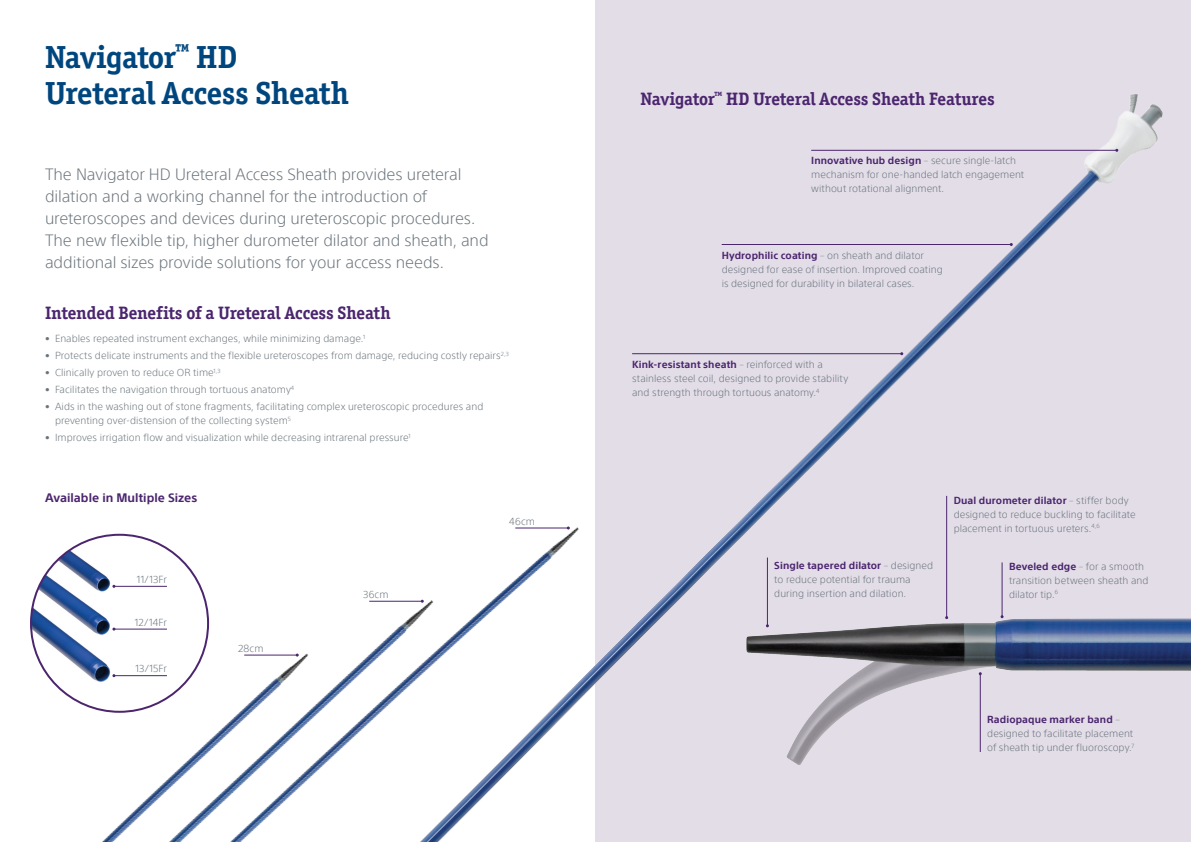
<style>
.page{position:relative;width:1191px;height:842px;background:#fff}
.page>*{position:absolute;margin:0;border:0;box-sizing:border-box;transform-origin:0 0}
.section_head_-_large{font:700 32px/36px "Officina Ser ITC Std";letter-spacing:-.01em;color:#00467e}
.section_head_-_small{font:700 18px "Officina Ser ITC Std";letter-spacing:-.005em;color:#4b256e}
.intro{font:300 16px/22px "SST";letter-spacing:-.005em;color:#6a747b}
.diagram_title{font:700 12px "SST";color:#4b256e}
.diagram_labels{font:300 10px/14px "SST";letter-spacing:.005em;color:#6a747b}
.body{font:300 10px "SST";letter-spacing:.005em;color:#6a747b}
.s1{font-weight:700;color:#4b256e}
</style>
<div class="page">
<img style="left:70px;top:533px;width:322px;height:309px">
<div style="left:595px;top:0;width:596px;height:842px;background:#e3dde8"></div>
<img style="left:392px;top:94px;width:771px;height:748px">
<div style="left:31px;top:535px;width:177px;height:177px;background:#fff;border-radius:50%"></div>
<img style="left:31px;top:535px;width:90px;height:158px">
<img style="left:721px;top:608px;width:470px;height:181px">
<hr style="left:811px;top:150px;width:305px;height:1px;background:#4b256e">
<hr style="left:721px;top:244px;width:290px;height:1px;background:#4b256e">
<hr style="left:632px;top:353px;width:269px;height:1px;background:#4b256e">
<hr style="left:946px;top:496px;width:1px;height:122px;background:#4b256e">
<hr style="left:1001px;top:562px;width:1px;height:55px;background:#4b256e">
<hr style="left:980px;top:674px;width:1px;height:78px;background:#4b256e">
<hr style="left:244px;top:655px;width:53px;height:1px;background:#4b256e">
<hr style="left:114px;top:675px;width:53px;height:1px;background:#4b256e">
<hr style="left:114px;top:629px;width:53px;height:1px;background:#4b256e">
<hr style="left:114px;top:586px;width:53px;height:1px;background:#4b256e">
<hr style="left:369px;top:601px;width:53px;height:1px;background:#4b256e">
<hr style="left:515px;top:528px;width:53px;height:1px;background:#4b256e">
<hr style="left:767px;top:557px;width:1px;height:69px;background:#4b256e">
<p class="section_head_-_large" style="left:45px;top:39px;width:306px">Navigator<sup>™</sup> HD<br>Ureteral Access Sheath</p>
<p class="intro" style="left:45px;top:164px;width:445px">The Navigator HD Ureteral Access Sheath provides ureteral dilation and a working channel for the introduction of ureteroscopes and devices during ureteroscopic procedures.<br>The new flexible tip, higher durometer dilator and sheath, and additional sizes provide solutions for your access needs.</p>
<p class="section_head_-_small" style="left:45px;top:302px;width:347px">Intended Benefits of a Ureteral Access Sheath</p>
<p class="diagram_labels" style="left:45px;top:331px;width:322px">• Enables repeated instrument exchanges, while minimizing damage.<sup>1</sup></p>
<p class="diagram_labels" style="left:45px;top:348px;width:465px">• Protects delicate instruments and the flexible ureteroscopes from damage, reducing costly repairs<sup>2,3</sup></p>
<p class="diagram_labels" style="left:45px;top:365px;width:177px">• Clinically proven to reduce OR time<sup>1,3</sup></p>
<p class="diagram_labels" style="left:45px;top:382px;width:251px">• Facilitates the navigation through tortuous anatomy<sup>4</sup></p>
<p class="diagram_labels" style="left:55px;top:399px;width:430px;text-indent:-10px">• Aids in the washing out of stone fragments, facilitating complex ureteroscopic procedures and preventing over-distension of the collecting system<sup>5</sup></p>
<p class="diagram_labels" style="left:45px;top:430px;width:367px">• Improves irrigation flow and visualization while decreasing intrarenal pressure<sup>1</sup></p>
<p class="diagram_title" style="left:45px;top:491px;width:154px">Available in Multiple Sizes</p>
<p class="body" style="left:137px;top:573px;width:32px">11/13Fr</p>
<p class="body" style="left:135px;top:616px;width:34px">12/14Fr</p>
<p class="body" style="left:135px;top:663px;width:33px">13/15Fr</p>
<p class="body" style="left:238px;top:643px;width:27px">28cm</p>
<p class="body" style="left:363px;top:589px;width:27px">36cm</p>
<p class="body" style="left:509px;top:516px;width:27px">46cm</p>
<p class="section_head_-_small" style="left:640px;top:88px;width:356px">Navigator<sup>™</sup> HD Ureteral Access Sheath Features</p>
<p class="diagram_labels" style="left:811px;top:153px;width:214px"><span class="s1">Innovative hub design</span> – secure single-latch mechanism for one-handed latch engagement without rotational alignment.</p>
<p class="diagram_labels" style="left:721px;top:249px;width:222px"><span class="s1">Hydrophilic coating</span> – on sheath and dilator designed for ease of insertion. Improved coating is designed for durability in bilateral cases.</p>
<p class="diagram_labels" style="left:632px;top:358px;width:218px"><span class="s1">Kink-resistant sheath</span> – reinforced with a stainless steel coil, designed to provide stability and strength through tortuous anatomy.<sup>4</sup></p>
<p class="diagram_labels" style="left:774px;top:558px;width:160px"><span class="s1">Single tapered dilator</span> – designed to reduce potential for trauma during insertion and dilation.</p>
<p class="diagram_labels" style="left:953px;top:493px;width:183px"><span class="s1">Dual durometer dilator</span> – stiffer body designed to reduce buckling to facilitate placement in tortuous ureters.<sup>4,6</sup></p>
<p class="diagram_labels" style="left:1009px;top:559px;width:141px"><span class="s1">Beveled edge</span> – for a smooth transition between sheath and dilator tip.<sup>6</sup></p>
<p class="diagram_labels" style="left:987px;top:713px;width:149px"><span class="s1">Radiopaque marker band</span> – designed to facilitate placement of sheath tip under fluoroscopy.<sup>7</sup></p>
</div>
